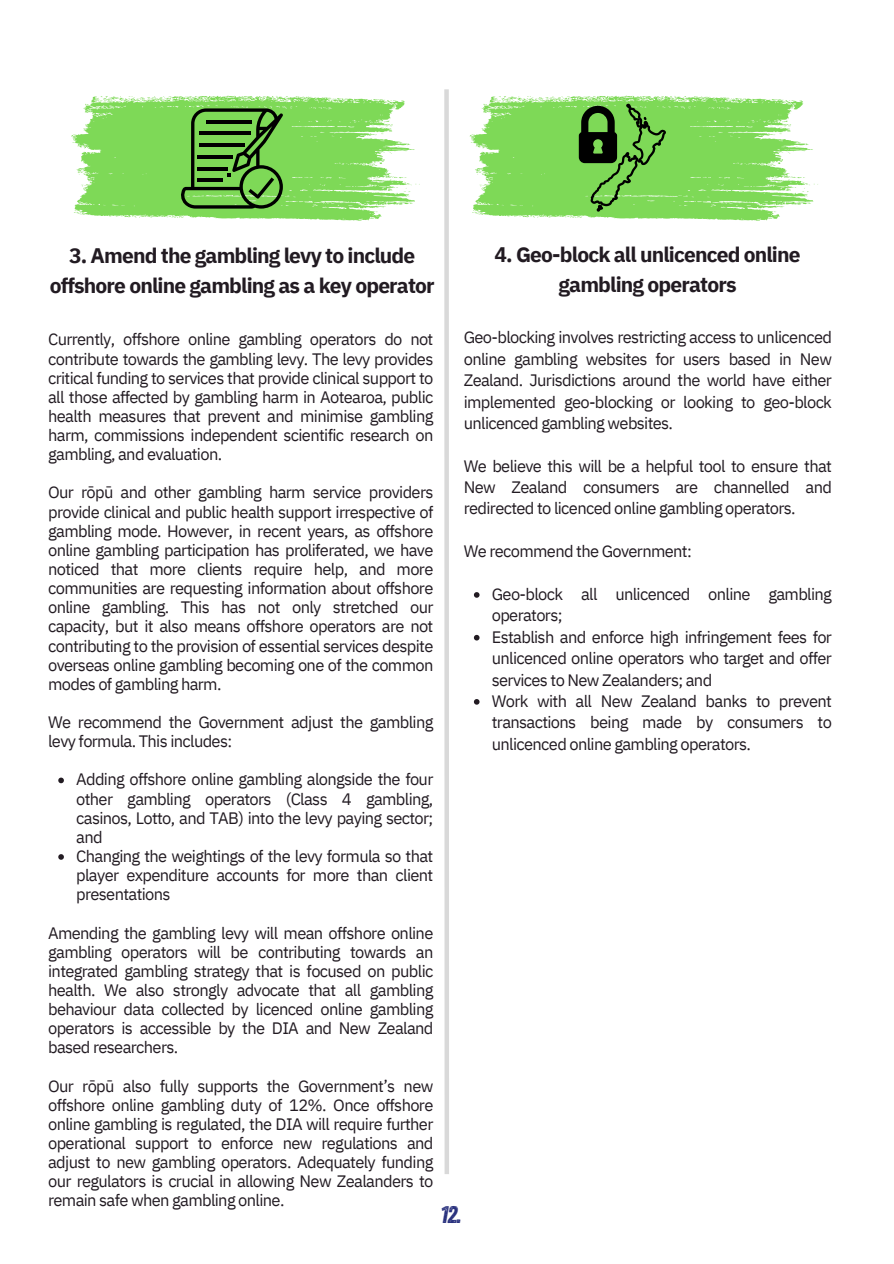
<style>
.page{position:relative;width:894px;height:1264px;background:#fff}
.page>*{position:absolute;margin:0;border:0;box-sizing:border-box;transform-origin:0 0}
.t1{font:24px "Zing Rust G2 Base";color:#28307d}
.t2{font:700 21px/29.2px "IBM Plex Sans";letter-spacing:-.04em;color:#221b22;text-align:center}
.t3{font:16.5px/19.2px "IBM Plex Sans";letter-spacing:-.04em;color:#221b22;text-align:justify}
</style>
<div class="page">
<svg style="left:469px;top:95px;width:345px;height:126px;fill:#7ed957"></svg>
<svg style="left:719px;top:97px;width:26px;height:3px"></svg>
<svg style="left:784px;top:100px;width:18px;height:2px"></svg>
<svg style="left:768px;top:118px;width:23px;height:9px"></svg>
<svg style="left:767px;top:142px;width:40px;height:24px"></svg>
<svg style="left:782px;top:175px;width:36px;height:22px"></svg>
<svg style="left:71px;top:95px;width:344px;height:126px;fill:#7ed957"></svg>
<svg style="left:183px;top:96px;width:16px;height:3px"></svg>
<svg style="left:321px;top:97px;width:26px;height:3px"></svg>
<svg style="left:386px;top:100px;width:18px;height:2px"></svg>
<svg style="left:84px;top:96px;width:88px;height:17px"></svg>
<svg style="left:370px;top:118px;width:23px;height:9px"></svg>
<svg style="left:73px;top:127px;width:13px;height:8px"></svg>
<svg style="left:369px;top:142px;width:40px;height:24px"></svg>
<svg style="left:76px;top:168px;width:8px;height:7px"></svg>
<svg style="left:384px;top:175px;width:36px;height:22px"></svg>
<svg style="left:81px;top:185px;width:4px;height:4px"></svg>
<svg style="left:73px;top:210px;width:15px;height:5px"></svg>
<svg style="left:167px;top:216px;width:17px;height:2px"></svg>
<svg style="left:180px;top:108px;width:103px;height:101px;background:#59993e"></svg>
<hr style="left:198px;top:178px;width:25px;height:4px;background:#000">
<svg style="left:58px;top:777px;width:6px;height:6px"></svg>
<svg style="left:58px;top:854px;width:6px;height:5px"></svg>
<svg style="left:470px;top:96px;width:206px;height:122px;background:#7fc860"></svg>
<svg style="left:474px;top:592px;width:5px;height:5px"></svg>
<svg style="left:474px;top:635px;width:5px;height:5px"></svg>
<svg style="left:474px;top:699px;width:5px;height:5px"></svg>
<div style="left:444px;top:89px;width:5px;height:1085px;background:#d9d9d9"></div>
<p class="t2" style="left:50px;top:241px;width:386px">3. Amend the gambling levy to include offshore online gambling as a key operator</p>
<h2 class="t2" style="left:494px;top:240px;width:307px">4. Geo-block all unlicenced online gambling operators</h2>
<p class="t3" style="left:48px;top:329px;width:386px">Currently, offshore online gambling operators do not contribute towards the gambling levy. The levy provides critical funding to services that provide clinical support to all those affected by gambling harm in Aotearoa, public health measures that prevent and minimise gambling harm, commissions independent scientific research on gambling, and evaluation.</p>
<p class="t3" style="left:48px;top:482px;width:386px">Our rōpū and other gambling harm service providers provide clinical and public health support irrespective of gambling mode. However, in recent years, as offshore online gambling participation has proliferated, we have noticed that more clients require help, and more communities are requesting information about offshore online gambling. This has not only stretched our capacity, but it also means offshore operators are not contributing to the provision of essential services despite overseas online gambling becoming one of the common modes of gambling harm.</p>
<h2 class="t3" style="left:48px;top:712px;width:386px">We recommend the Government adjust the gambling levy formula. This includes:</h2>
<p class="t3" style="left:76px;top:769px;width:358px">Adding offshore online gambling alongside the four other gambling operators (Class 4 gambling, casinos, Lotto, and TAB) into the levy paying sector; and</p>
<p class="t3" style="left:76px;top:846px;width:358px">Changing the weightings of the levy formula so that player expenditure accounts for more than client presentations</p>
<p class="t3" style="left:48px;top:922px;width:386px">Amending the gambling levy will mean offshore online gambling operators will be contributing towards an integrated gambling strategy that is focused on public health. We also strongly advocate that all gambling behaviour data collected by licenced online gambling operators is accessible by the DIA and New Zealand based researchers.</p>
<p class="t3" style="left:48px;top:1075px;width:386px">Our rōpū also fully supports the Government’s new offshore online gambling duty of 12%. Once offshore online gambling is regulated, the DIA will require further operational support to enforce new regulations and adjust to new gambling operators. Adequately funding our regulators is crucial in allowing New Zealanders to remain safe when gambling online.</p>
<p class="t3" style="left:463px;top:326px;width:369px;line-height:21.3px">Geo-blocking involves restricting access to unlicenced online gambling websites for users based in New Zealand. Jurisdictions around the world have either implemented geo-blocking or looking to geo-block unlicenced gambling websites.</p>
<p class="t3" style="left:463px;top:455px;width:369px;line-height:21.3px">We believe this will be a helpful tool to ensure that New Zealand consumers are channelled and redirected to licenced online gambling operators.</p>
<h1 class="t3" style="left:463px;top:541px;width:229px">We recommend the Government:</h1>
<p class="t3" style="left:491px;top:583px;width:341px;line-height:21.3px">Geo-block all unlicenced online gambling operators;</p>
<p class="t3" style="left:491px;top:626px;width:341px;line-height:21.3px">Establish and enforce high infringement fees for unlicenced online operators who target and offer services to New Zealanders; and</p>
<p class="t3" style="left:491px;top:690px;width:341px;line-height:21.3px">Work with all New Zealand banks to prevent transactions being made by consumers to unlicenced online gambling operators.</p>
<p class="t1" style="left:440px;top:1200px;width:23px">12.</p>
</div>
